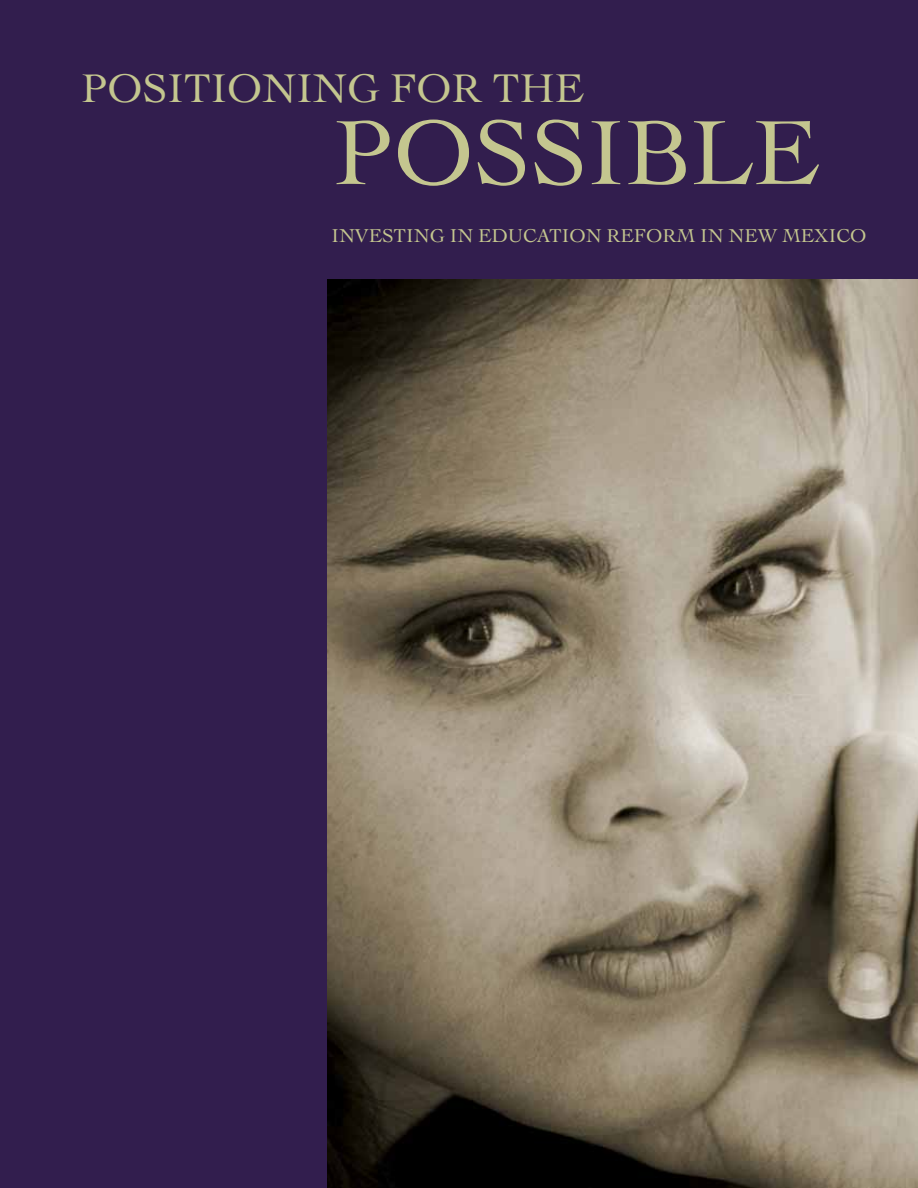
<style>
.page{position:relative;width:918px;height:1188px;background:#321e4e}
.page>*{position:absolute;margin:0;border:0;box-sizing:border-box;transform-origin:0 0}
.t1{font:96px "Cochin";color:#c4c68f}
.t2{font:42px "Cochin";color:#c4c68f}
.t3{font:19.5px "Cochin";color:#c4c68f}
</style>
<div class="page">
<img style="left:327px;top:279px;width:591px;height:909px">
<h2 class="t2" style="left:81px;top:64px;width:504px">POSITIONING FOR THE</h2>
<h1 class="t1" style="left:333px;top:98px;width:487px">POSSIBLE</h1>
<p class="t3" style="left:332px;top:224px;width:536px">INVESTING IN EDUCATION REFORM IN NEW MEXICO</p>
</div>
